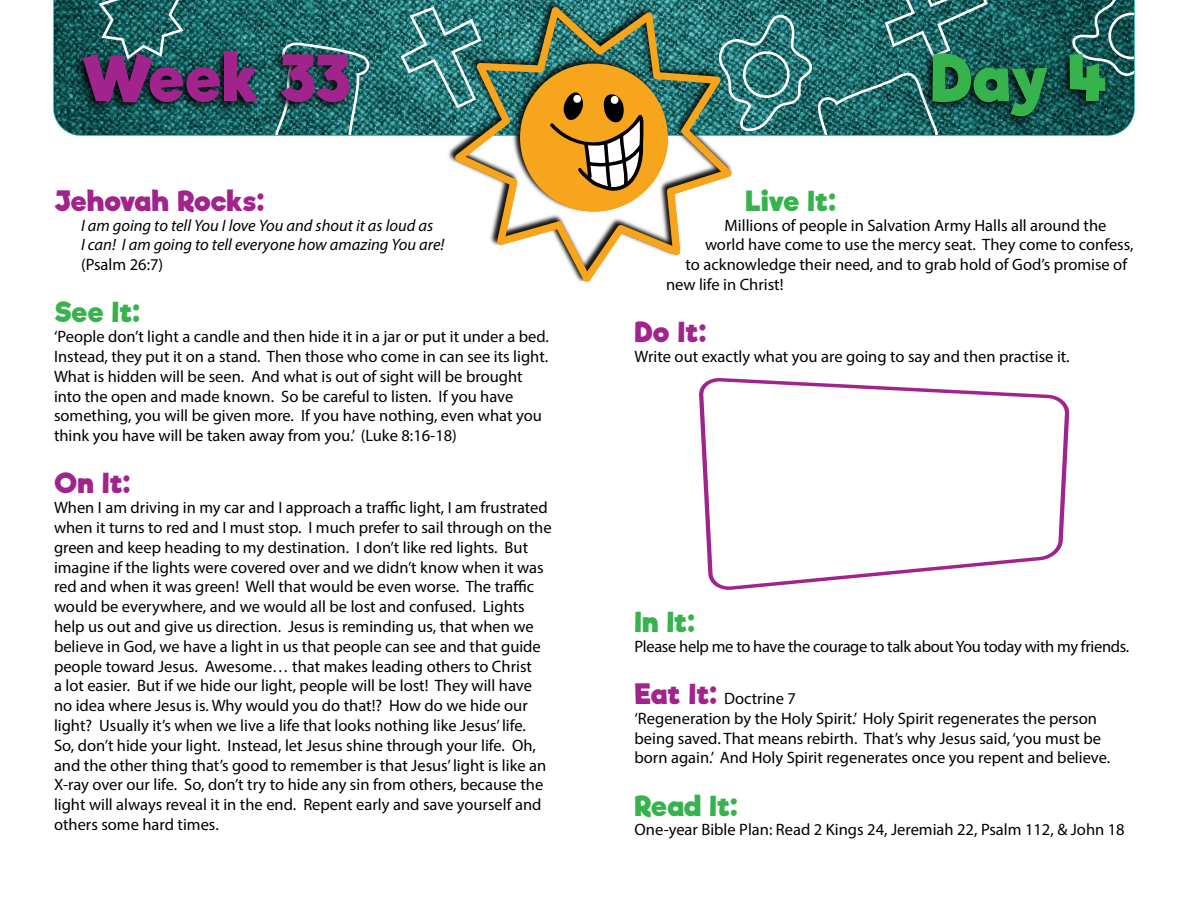
<style>
.page{position:relative;width:1188px;height:918px;background:#fff}
.page>*{position:absolute;margin:0;border:0;box-sizing:border-box;transform-origin:0 0}
.t1{font:700 61.5px "Riffic";letter-spacing:-.025em;color:#a1248c}
.t2{font:700 61.5px "Riffic";color:#36b34c}
.t3{font:700 27px "Riffic";letter-spacing:-.01em;color:#36b34c}
.t4{font:700 27px "Riffic";letter-spacing:-.015em;color:#a1248c}
.t5{font:16.5px/19.8px "Myriad Pro";color:#000}
.t6{font:italic 16.5px/19.8px "Myriad Pro";color:#000}
.t7{font:16.5px "Myriad Pro";letter-spacing:-.02em;color:#000}
.s1{font-style:normal}
.s2{font-family:"Riffic";font-weight:700;font-size:27px;color:#a1248c}
</style>
<div class="page">
<img style="left:54px;top:0;width:1080px;height:135px">
<svg style="left:99px;top:0;width:85px;height:47px;background:#2e6f6e"></svg>
<svg style="left:275px;top:43px;width:95px;height:92px;background:#387b7b"></svg>
<svg style="left:401px;top:7px;width:44px;height:102px;background:#3f8686"></svg>
<svg style="left:735px;top:0;width:253px;height:135px;background:#317777"></svg>
<svg style="left:1072px;top:0;width:62px;height:76px;background:#2f6666"></svg>
<img style="left:445px;top:0;width:290px;height:176px">
<svg style="left:455px;top:7px;width:277px;height:274px"></svg>
<svg style="left:549px;top:79px;width:95px;height:114px;background:#c6923a"></svg>
<svg style="left:699px;top:378px;width:371px;height:212px"></svg>
<div style="left:72px;top:47px;width:282px;height:67px;background:#000;opacity:.95"></div>
<div style="left:921px;top:48px;width:189px;height:80px;background:#000;opacity:.95"></div>
<p class="t1" style="left:81px;top:40px;width:272px">Week 33</p>
<p class="t2" style="left:931px;top:40px;width:178px">Day 4</p>
<p class="t4" style="left:54px;top:184px;width:212px">Jehovah Rocks:</p>
<p class="t6" style="left:81px;top:215px;width:365px">I am going to tell You I love You and shout it as loud as<br>I can! I am going to tell everyone how amazing You are! <span class="s1">(Psalm 26:7)</span></p>
<p class="t3" style="left:54px;top:296px;width:88px">See It:</p>
<p class="t5" style="left:54px;top:326px;width:497px">‘People don’t light a candle and then hide it in a jar or put it under a bed.<br>Instead, they put it on a stand. Then those who come in can see its light.<br>What is hidden will be seen. And what is out of sight will be brought into the open and made known. So be careful to listen. If you have something, you will be given more. If you have nothing, even what you think you have will be taken away from you.’ (Luke 8:16-18)</p>
<p class="t4" style="left:54px;top:467px;width:78px">On It:</p>
<p class="t5" style="left:54px;top:497px;width:499px">When I am driving in my car and I approach a traffic light, I am frustrated when it turns to red and I must stop. I much prefer to sail through on the green and keep heading to my destination. I don’t like red lights. But imagine if the lights were covered over and we didn’t know when it was red and when it was green! Well that would be even worse. The traffic would be everywhere, and we would all be lost and confused. Lights help us out and give us direction. Jesus is reminding us, that when we believe in God, we have a light in us that people can see and that guide people toward Jesus. Awesome… that makes leading others to Christ<br>a lot easier. But if we hide our light, people will be lost! They will have no idea where Jesus is. Why would you do that!? How do we hide our light? Usually it’s when we live a life that looks nothing like Jesus’ life.<br>So, don’t hide your light. Instead, let Jesus shine through your life. Oh, and the other thing that’s good to remember is that Jesus’ light is like an X-ray over our life. So, don’t try to hide any sin from others, because the light will always reveal it in the end. Repent early and save yourself and others some hard times.</p>
<p class="t3" style="left:746px;top:184px;width:92px">Live It:</p>
<p class="t5" style="left:724px;top:215px;width:383px">Millions of people in Salvation Army Halls all around the</p>
<p class="t5" style="left:705px;top:235px;width:430px">world have come to use the mercy seat. They come to confess,</p>
<p class="t5" style="left:686px;top:254px;width:443px">to acknowledge their need, and to grab hold of God’s promise of</p>
<p class="t5" style="left:666px;top:274px;width:119px">new life in Christ!</p>
<p class="t4" style="left:634px;top:315px;width:73px">Do It:</p>
<p class="t5" style="left:634px;top:346px;width:437px">Write out exactly what you are going to say and then practise it.</p>
<p class="t3" style="left:634px;top:605px;width:62px">In It:</p>
<p class="t7" style="left:634px;top:636px;width:496px">Please help me to have the courage to talk about You today with my friends.</p>
<p class="t5" style="left:634px;top:688px;width:163px"><span class="s2">Eat It:</span> Doctrine 7</p>
<p class="t5" style="left:635px;top:708px;width:477px">‘Regeneration by the Holy Spirit.’ Holy Spirit regenerates the person being saved. That means rebirth. That’s why Jesus said, ‘you must be born again.’ And Holy Spirit regenerates once you repent and believe.</p>
<p class="t3" style="left:635px;top:789px;width:105px">Read It:</p>
<p class="t5" style="left:635px;top:820px;width:492px">One-year Bible Plan: Read 2 Kings 24, Jeremiah 22, Psalm 112, &amp; John 18</p>
</div>
